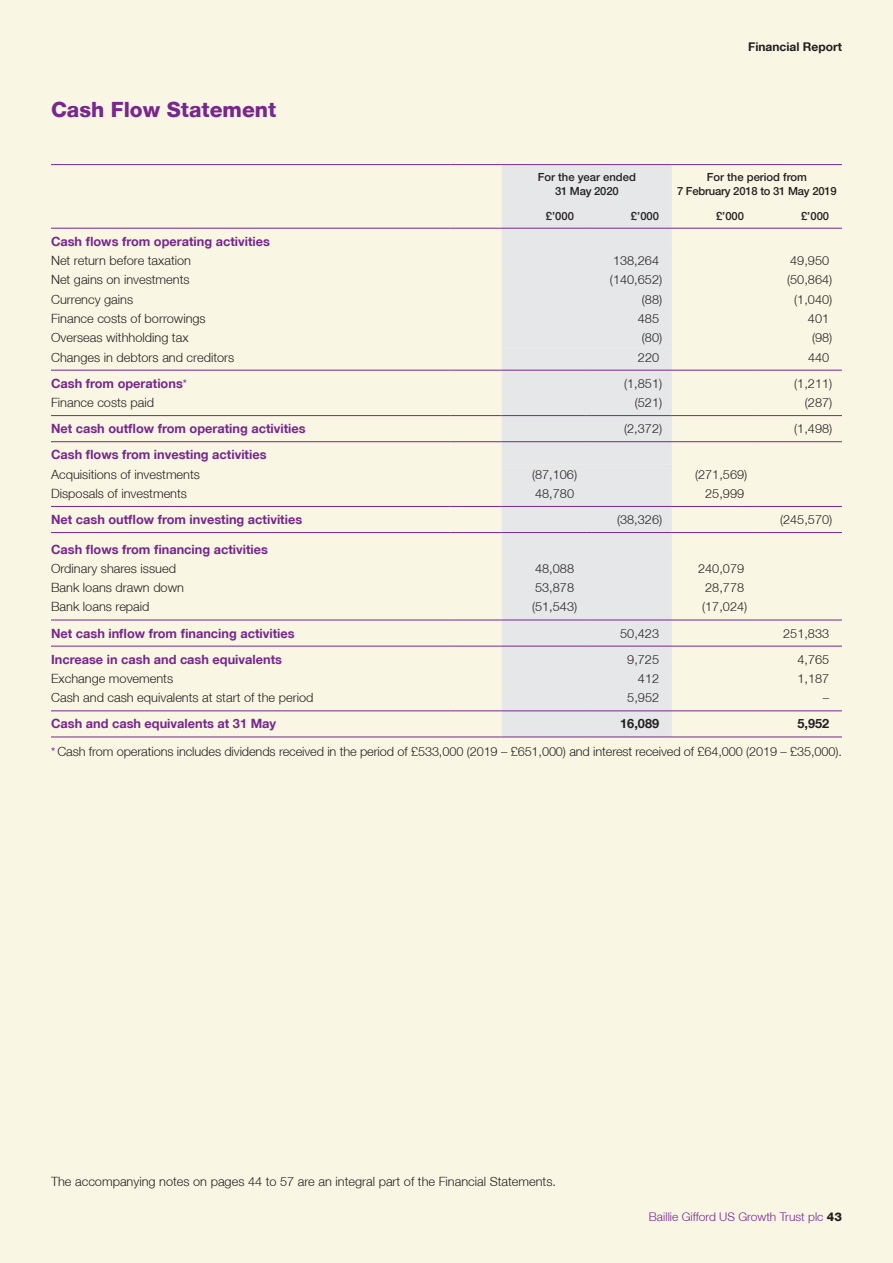
<style>
.page{position:relative;width:893px;height:1263px;background:#f9f6e4}
.page>*{position:absolute;margin:0;border:0;box-sizing:border-box;transform-origin:0 0}
.t1{font:800 21px "Helvetica Neue LT";color:#77278d}
.t2{font:300 12.75px/27.9px "Helvetica Neue LT";color:#231f20}
.t3{font:700 12.75px "Helvetica Neue LT";color:#77278d}
.t4{font:700 12.75px "Helvetica Neue LT";color:#231f20}
.t5{font:300 12px "Helvetica Neue LT";color:#77278d}
.t6{font:700 12px "Helvetica Neue LT";color:#231f20}
.t7{font:500 11.25px/13.5px "Helvetica Neue LT Std";color:#231f20;text-align:center}
.t8{font:500 11.25px/13.5px "Helvetica Neue LT Std";letter-spacing:-.02em;color:#231f20;text-align:center}
.s1{font-weight:400;font-size:12px}
.s2{font-weight:700}
.s3{font-weight:400;font-size:12px;color:#77278d}
.s4{font-weight:800;color:#231f20}
</style>
<div class="page">
<div style="left:502px;top:165px;width:170px;height:572px;background:#e6e7e9"></div>
<div style="left:502px;top:229px;width:170px;height:481px;background:#e6e7e9"></div>
<hr style="left:502px;top:415px;width:85px;height:1px;background:#77278d">
<hr style="left:587px;top:415px;width:85px;height:1px;background:#77278d">
<hr style="left:672px;top:415px;width:85px;height:1px;background:#77278d">
<hr style="left:757px;top:415px;width:85px;height:1px;background:#77278d">
<hr style="left:502px;top:506px;width:85px;height:1px;background:#77278d">
<hr style="left:587px;top:506px;width:85px;height:1px;background:#77278d">
<hr style="left:672px;top:506px;width:85px;height:1px;background:#77278d">
<hr style="left:757px;top:506px;width:85px;height:1px;background:#77278d">
<hr style="left:51px;top:370px;width:400px;height:1px;background:#77278d">
<hr style="left:451px;top:370px;width:51px;height:1px;background:#77278d">
<hr style="left:502px;top:370px;width:85px;height:1px;background:#77278d">
<hr style="left:587px;top:370px;width:85px;height:1px;background:#77278d">
<hr style="left:672px;top:370px;width:85px;height:1px;background:#77278d">
<hr style="left:757px;top:370px;width:85px;height:1px;background:#77278d">
<hr style="left:51px;top:441px;width:400px;height:1px;background:#77278d">
<hr style="left:51px;top:532px;width:400px;height:1px;background:#77278d">
<hr style="left:51px;top:646px;width:400px;height:1px;background:#77278d">
<hr style="left:51px;top:164px;width:400px;height:1px;background:#77278d">
<hr style="left:51px;top:228px;width:400px;height:1px;background:#77278d">
<hr style="left:51px;top:415px;width:400px;height:1px;background:#77278d">
<hr style="left:51px;top:506px;width:400px;height:1px;background:#77278d">
<hr style="left:51px;top:710px;width:400px;height:1px;background:#77278d">
<hr style="left:51px;top:737px;width:400px;height:1px;background:#77278d">
<hr style="left:451px;top:415px;width:51px;height:1px;background:#77278d">
<hr style="left:451px;top:506px;width:51px;height:1px;background:#77278d">
<hr style="left:451px;top:710px;width:51px;height:1px;background:#77278d">
<hr style="left:451px;top:737px;width:51px;height:1px;background:#77278d">
<hr style="left:502px;top:710px;width:85px;height:1px;background:#77278d">
<hr style="left:587px;top:710px;width:85px;height:1px;background:#77278d">
<hr style="left:672px;top:710px;width:85px;height:1px;background:#77278d">
<hr style="left:757px;top:710px;width:85px;height:1px;background:#77278d">
<hr style="left:502px;top:737px;width:85px;height:1px;background:#77278d">
<hr style="left:587px;top:737px;width:85px;height:1px;background:#77278d">
<hr style="left:672px;top:737px;width:85px;height:1px;background:#77278d">
<hr style="left:757px;top:737px;width:85px;height:1px;background:#77278d">
<hr style="left:451px;top:441px;width:51px;height:1px;background:#77278d">
<hr style="left:502px;top:441px;width:85px;height:1px;background:#77278d">
<hr style="left:587px;top:441px;width:85px;height:1px;background:#77278d">
<hr style="left:672px;top:441px;width:85px;height:1px;background:#77278d">
<hr style="left:757px;top:441px;width:85px;height:1px;background:#77278d">
<hr style="left:451px;top:532px;width:51px;height:1px;background:#77278d">
<hr style="left:502px;top:532px;width:85px;height:1px;background:#77278d">
<hr style="left:587px;top:532px;width:85px;height:1px;background:#77278d">
<hr style="left:672px;top:532px;width:85px;height:1px;background:#77278d">
<hr style="left:757px;top:532px;width:85px;height:1px;background:#77278d">
<hr style="left:451px;top:646px;width:51px;height:1px;background:#77278d">
<hr style="left:502px;top:646px;width:85px;height:1px;background:#77278d">
<hr style="left:587px;top:646px;width:85px;height:1px;background:#77278d">
<hr style="left:672px;top:646px;width:85px;height:1px;background:#77278d">
<hr style="left:757px;top:646px;width:85px;height:1px;background:#77278d">
<hr style="left:451px;top:164px;width:51px;height:1px;background:#77278d">
<hr style="left:451px;top:228px;width:51px;height:1px;background:#77278d">
<hr style="left:502px;top:228px;width:85px;height:1px;background:#77278d">
<hr style="left:587px;top:228px;width:85px;height:1px;background:#77278d">
<hr style="left:672px;top:228px;width:85px;height:1px;background:#77278d">
<hr style="left:757px;top:228px;width:85px;height:1px;background:#77278d">
<hr style="left:51px;top:620px;width:400px;height:1px;background:#77278d">
<hr style="left:451px;top:620px;width:51px;height:1px;background:#77278d">
<hr style="left:502px;top:620px;width:85px;height:1px;background:#77278d">
<hr style="left:587px;top:620px;width:85px;height:1px;background:#77278d">
<hr style="left:672px;top:620px;width:85px;height:1px;background:#77278d">
<hr style="left:757px;top:620px;width:85px;height:1px;background:#77278d">
<hr style="left:502px;top:164px;width:85px;height:1px;background:#77278d">
<hr style="left:587px;top:164px;width:85px;height:1px;background:#77278d">
<hr style="left:672px;top:164px;width:85px;height:1px;background:#77278d">
<hr style="left:757px;top:164px;width:85px;height:1px;background:#77278d">
<h1 class="t1" style="left:51px;top:97px;width:227px">Cash Flow Statement</h1>
<p class="t6" style="left:748px;top:39px;width:95px">Financial Report</p>
<p class="t7" style="left:538px;top:170px;width:100px">For the year ended<br>31 May 2020</p>
<p class="t8" style="left:677px;top:170px;width:161px">For the period from<br>7 February 2018 to 31 May 2019</p>
<p class="t7" style="left:546px;top:209px;width:30px">£’000</p>
<p class="t7" style="left:631px;top:209px;width:30px">£’000</p>
<p class="t7" style="left:716px;top:209px;width:30px">£’000</p>
<p class="t7" style="left:801px;top:209px;width:30px">£’000</p>
<p class="t3" style="left:51px;top:233px;width:221px">Cash flows from operating activities</p>
<p class="t2" style="left:51px;top:246px;width:142px">Net return before taxation</p>
<p class="t2" style="left:613px;top:246px;width:48px">138,264</p>
<p class="t2" style="left:790px;top:246px;width:40px">49,950</p>
<p class="t2" style="left:51px;top:266px;width:140px">Net gains on investments</p>
<p class="t2" style="left:610px;top:266px;width:54px">(140,652)</p>
<p class="t2" style="left:787px;top:266px;width:47px">(50,864)</p>
<p class="t2" style="left:51px;top:285px;width:84px">Currency gains</p>
<p class="t2" style="left:642px;top:285px;width:22px">(88)</p>
<p class="t2" style="left:794px;top:285px;width:40px">(1,040)</p>
<p class="t2" style="left:51px;top:304px;width:156px">Finance costs of borrowings</p>
<p class="t2" style="left:638px;top:304px;width:23px">485</p>
<p class="t2" style="left:808px;top:304px;width:23px">401</p>
<p class="t2" style="left:51px;top:324px;width:139px">Overseas withholding tax</p>
<p class="t2" style="left:642px;top:324px;width:22px">(80)</p>
<p class="t2" style="left:812px;top:324px;width:22px">(98)</p>
<p class="t2" style="left:51px;top:343px;width:185px">Changes in debtors and creditors</p>
<p class="t2" style="left:638px;top:343px;width:23px">220</p>
<p class="t2" style="left:808px;top:343px;width:23px">440</p>
<p class="t3" style="left:51px;top:375px;width:137px">Cash from operations<span class="s1">*</span></p>
<p class="t2" style="left:624px;top:369px;width:40px">(1,851)</p>
<p class="t2" style="left:794px;top:369px;width:40px">(1,211)</p>
<p class="t2" style="left:51px;top:388px;width:105px">Finance costs paid</p>
<p class="t2" style="left:635px;top:388px;width:29px">(521)</p>
<p class="t2" style="left:805px;top:388px;width:29px">(287)</p>
<p class="t3" style="left:51px;top:421px;width:256px">Net cash outflow from operating activities</p>
<p class="t2" style="left:624px;top:414px;width:40px">(2,372)</p>
<p class="t2" style="left:794px;top:414px;width:40px">(1,498)</p>
<p class="t3" style="left:51px;top:447px;width:217px">Cash flows from investing activities</p>
<p class="t2" style="left:51px;top:460px;width:150px">Acquisitions of investments</p>
<p class="t2" style="left:532px;top:460px;width:47px">(87,106)</p>
<p class="t2" style="left:695px;top:460px;width:54px">(271,569)</p>
<p class="t2" style="left:51px;top:479px;width:137px">Disposals of investments</p>
<p class="t2" style="left:535px;top:479px;width:40px">48,780</p>
<p class="t2" style="left:705px;top:479px;width:40px">25,999</p>
<p class="t3" style="left:51px;top:512px;width:253px">Net cash outflow from investing activities</p>
<p class="t2" style="left:617px;top:505px;width:47px">(38,326)</p>
<p class="t2" style="left:780px;top:505px;width:54px">(245,570)</p>
<p class="t3" style="left:51px;top:541px;width:218px">Cash flows from financing activities</p>
<p class="t2" style="left:51px;top:554px;width:126px">Ordinary shares issued</p>
<p class="t2" style="left:535px;top:554px;width:40px">48,088</p>
<p class="t2" style="left:698px;top:554px;width:48px">240,079</p>
<p class="t2" style="left:51px;top:573px;width:134px">Bank loans drawn down</p>
<p class="t2" style="left:535px;top:573px;width:40px">53,878</p>
<p class="t2" style="left:705px;top:573px;width:40px">28,778</p>
<p class="t2" style="left:51px;top:593px;width:100px">Bank loans repaid</p>
<p class="t2" style="left:532px;top:593px;width:47px">(51,543)</p>
<p class="t2" style="left:702px;top:593px;width:47px">(17,024)</p>
<p class="t3" style="left:51px;top:625px;width:245px">Net cash inflow from financing activities</p>
<p class="t2" style="left:620px;top:619px;width:40px">50,423</p>
<p class="t2" style="left:783px;top:619px;width:48px">251,833</p>
<p class="t3" style="left:51px;top:651px;width:232px">Increase in cash and cash equivalents</p>
<p class="t2" style="left:627px;top:645px;width:33px">9,725</p>
<p class="t2" style="left:797px;top:645px;width:33px">4,765</p>
<p class="t2" style="left:51px;top:664px;width:124px">Exchange movements</p>
<p class="t2" style="left:638px;top:664px;width:23px">412</p>
<p class="t2" style="left:797px;top:664px;width:33px">1,187</p>
<p class="t2" style="left:51px;top:683px;width:264px">Cash and cash equivalents at start of the period</p>
<p class="t2" style="left:627px;top:683px;width:33px">5,952</p>
<p class="t2" style="left:823px;top:683px;width:8px">–</p>
<p class="t3" style="left:51px;top:716px;width:227px">Cash and cash equivalents at 31 May</p>
<p class="t4" style="left:620px;top:716px;width:40px">16,089</p>
<p class="t2" style="left:51px;top:710px;width:792px;text-indent:746px"><span class="s2">5,952<br></span><span class="s3">*</span> Cash from operations includes dividends received in the period of £533,000 (2019 – £651,000) and interest received of £64,000 (2019 – £35,000).</p>
<p class="t2" style="left:51px;top:1168px;width:506px">The accompanying notes on pages 44 to 57 are an integral part of the Financial Statements.</p>
<p class="t5" style="left:649px;top:1209px;width:194px">Baillie Gifford US Growth Trust plc <span class="s4">43</span></p>
</div>
